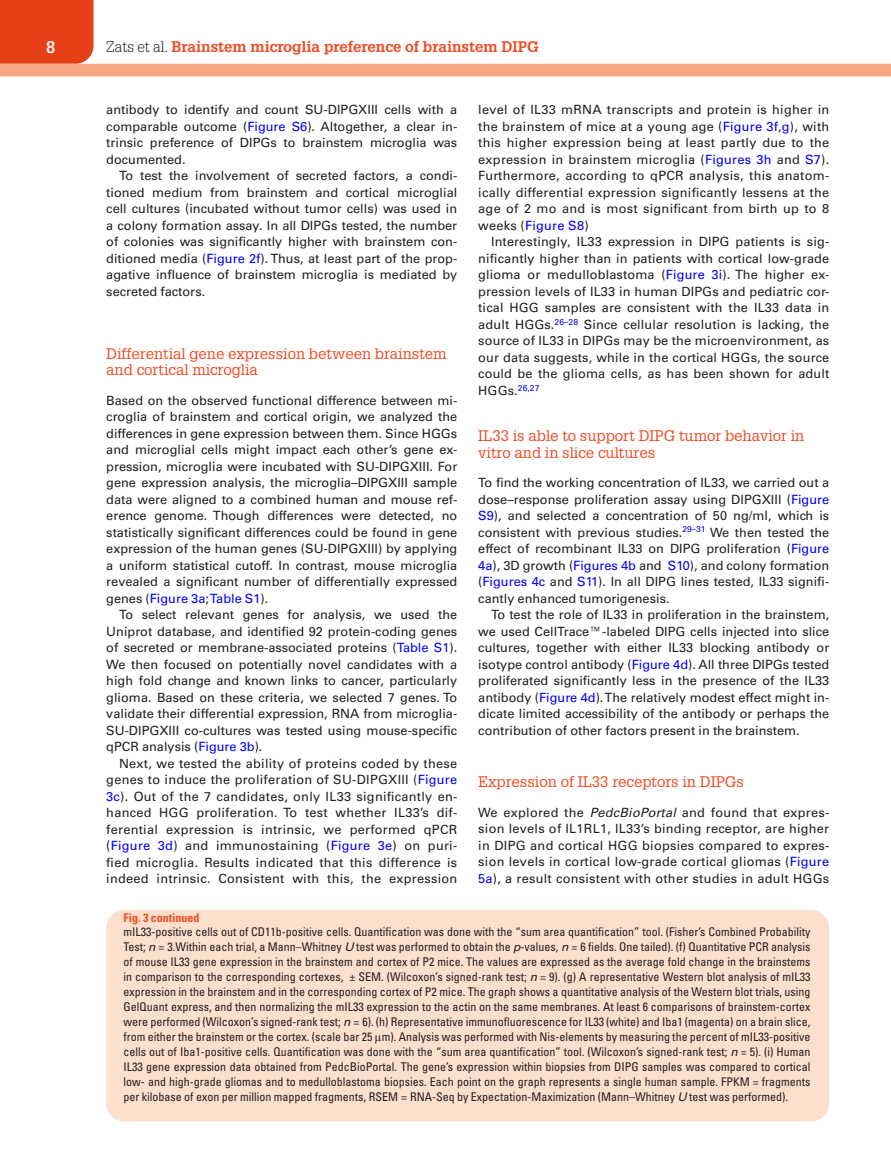
<style>
.page{position:relative;width:891px;height:1175px;background:#fff}
.page>*{position:absolute;margin:0;border:0;box-sizing:border-box;transform-origin:0 0}
.t1{font:700 16.5px "Glypha LT Std";color:#fff}
.HeadB{font:15px/16.5px "Glypha LT Std";color:#f04b22}
.t2{font:15px "Glypha LT Std Bold 2";color:#f04b22}
.TextInd{font:12.75px/16.5px "Univers LT Std";color:#231f20;text-align:justify}
.Text{font:12.75px/16.5px "Univers LT Std";color:#231f20;text-align:justify}
.FigCapt{font:condensed 12px/15px "Univers LT Std";color:#231f20;text-align:justify}
.FigCapt_1{font:700 condensed 12px "Univers LT Std";color:#f04b22}
.s1{font-family:"Glypha LT Std";font-weight:300;color:#231f20}
.s2{color:#00f}
.s3{font-style:italic}
.s4{font-style:italic;font-stretch:normal}
.s5{font-family:"Gandhari Unicode";font-stretch:normal}
</style>
<div class="page">
<div style="left:0;top:0;width:94px;height:64px;background:#e73f18"></div>
<div style="left:0;top:64px;width:891px;height:12px;background:#f5a882"></div>
<div style="left:115px;top:915px;width:706px;height:193px;background:#fcdfcd"></div>
<div style="left:106px;top:910px;width:723px;height:211px;border:13px solid #fcdfcd;border-radius:12px"></div>
<p class="t1" style="left:46px;top:37px;width:11px">8</p>
<p class="t2" style="left:106px;top:37px;width:434px"><span class="s1">Zats et al.</span> Brainstem microglia preference of brainstem DIPG</p>
<p class="TextInd" style="left:106px;top:102px;width:353px">antibody to identify and count SU-DIPGXIII cells with a comparable outcome (<span class="s2">Figure S6</span>). Altogether, a clear in&shy;trinsic preference of DIPGs to brainstem microglia was documented.</p>
<p class="TextInd" style="left:106px;top:168px;width:353px;text-indent:13px">To test the involvement of secreted factors, a condi&shy;tioned medium from brainstem and cortical microglial cell cultures (incubated without tumor cells) was used in a colony formation assay. In all DIPGs tested, the number of colonies was significantly higher with brainstem con&shy;ditioned media (<span class="s2">Figure 2f</span>). Thus, at least part of the prop&shy;agative influence of brainstem microglia is mediated by secreted factors.</p>
<h3 class="HeadB" style="left:106px;top:345px;width:342px">Differential gene expression between brainstem and cortical microglia</h3>
<p class="Text" style="left:106px;top:392px;width:353px">Based on the observed functional difference between mi&shy;croglia of brainstem and cortical origin, we analyzed the differences in gene expression between them. Since HGGs and microglial cells might impact each other’s gene ex&shy;pression, microglia were incubated with SU-DIPGXIII. For gene expression analysis, the microglia–DIPGXIII sample data were aligned to a combined human and mouse ref&shy;erence genome. Though differences were detected, no statistically significant differences could be found in gene expression of the human genes (SU-DIPGXIII) by applying a uniform statistical cutoff. In contrast, mouse microglia revealed a significant number of differentially expressed genes (<span class="s2">Figure 3a</span>; <span class="s2">Table S1</span>).</p>
<p class="TextInd" style="left:106px;top:606px;width:353px;text-indent:13px">To select relevant genes for analysis, we used the Uniprot database, and identified 92 protein-coding genes of secreted or membrane-associated proteins (<span class="s2">Table S1</span>).<br>We then focused on potentially novel candidates with a high fold change and known links to cancer, particularly glioma. Based on these criteria, we selected 7 genes. To validate their differential expression, RNA from microglia-SU-DIPGXIII co-cultures was tested using mouse-specific qPCR analysis (<span class="s2">Figure 3b</span>).</p>
<p class="TextInd" style="left:106px;top:755px;width:353px;text-indent:13px">Next, we tested the ability of proteins coded by these genes to induce the proliferation of SU-DIPGXIII (<span class="s2">Figure 3c</span>). Out of the 7 candidates, only IL33 significantly en&shy;hanced HGG proliferation. To test whether IL33’s dif&shy;ferential expression is intrinsic, we performed qPCR (<span class="s2">Figure 3d</span>) and immunostaining (<span class="s2">Figure 3e</span>) on puri&shy;fied microglia. Results indicated that this difference is indeed intrinsic. Consistent with this, the expression</p>
<p class="FigCapt_1" style="left:123px;top:910px;width:78px">Fig. 3 continued</p>
<p class="TextInd" style="left:478px;top:101px;width:353px">level of IL33 mRNA transcripts and protein is higher in the brainstem of mice at a young age (<span class="s2">Figure 3f</span>,<span class="s2">g</span>), with this higher expression being at least partly due to the expression in brainstem microglia (<span class="s2">Figures 3h</span> and <span class="s2">S7</span>).<br>Furthermore, according to qPCR analysis, this anatom&shy;ically differential expression significantly lessens at the age of 2 mo and is most significant from birth up to 8 weeks (<span class="s2">Figure S8</span>)</p>
<p class="TextInd" style="left:478px;top:233px;width:353px;text-indent:13px">Interestingly, IL33 expression in DIPG patients is sig&shy;nificantly higher than in patients with cortical low-grade glioma or medulloblastoma (<span class="s2">Figure 3i</span>). The higher ex&shy;pression levels of IL33 in human DIPGs and pediatric cor&shy;tical HGG samples are consistent with the IL33 data in adult HGGs.<sup>26–28</sup> Since cellular resolution is lacking, the source of IL33 in DIPGs may be the microenvironment, as our data suggests, while in the cortical HGGs, the source could be the glioma cells, as has been shown for adult HGGs.<sup>26</sup><sup>,</sup><sup>27</sup></p>
<h3 class="HeadB" style="left:478px;top:427px;width:328px">IL33 is able to support DIPG tumor behavior in vitro and in slice cultures</h3>
<p class="Text" style="left:478px;top:474px;width:353px">To find the working concentration of IL33, we carried out a dose–response proliferation assay using DIPGXIII (<span class="s2">Figure S9</span>), and selected a concentration of 50 ng/ml, which is consistent with previous studies.<sup>29–31</sup> We then tested the effect of recombinant IL33 on DIPG proliferation (<span class="s2">Figure 4a</span>), 3D growth (<span class="s2">Figures 4b</span> and <span class="s2">S10</span>), and colony formation (<span class="s2">Figures 4c</span> and <span class="s2">S11</span>). In all DIPG lines tested, IL33 signifi&shy;cantly enhanced tumorigenesis.</p>
<p class="TextInd" style="left:478px;top:606px;width:353px;text-indent:13px">To test the role of IL33 in proliferation in the brainstem, we used CellTrace™-labeled DIPG cells injected into slice cultures, together with either IL33 blocking antibody or isotype control antibody (<span class="s2">Figure 4d</span>). All three DIPGs tested proliferated significantly less in the presence of the IL33 antibody (<span class="s2">Figure 4d</span>). The relatively modest effect might in&shy;dicate limited accessibility of the antibody or perhaps the contribution of other factors present in the brainstem.</p>
<h3 class="HeadB" style="left:478px;top:773px;width:267px">Expression of IL33 receptors in DIPGs</h3>
<p class="Text" style="left:478px;top:804px;width:352px">We explored the <span class="s3">PedcBioPortal</span> and found that expres&shy;sion levels of IL1RL1, IL33’s binding receptor, are higher in DIPG and cortical HGG biopsies compared to expres&shy;sion levels in cortical low-grade cortical gliomas (<span class="s2">Figure 5a</span>), a result consistent with other studies in adult HGGs</p>
<p class="FigCapt" style="left:124px;top:924px;width:689px">mIL33-positive cells out of CD11b-positive cells. Quantification was done with the “sum area quantification” tool. (Fisher’s Combined Probability Test; <span class="s4">n</span> = 3.Within each trial, a Mann–Whitney <span class="s4">U</span> test was performed to obtain the <span class="s4">p</span>-values, <span class="s4">n</span> = 6 fields. One tailed). (f) Quantitative PCR analysis of mouse IL33 gene expression in the brainstem and cortex of P2 mice. The values are expressed as the average fold change in the brainstems in comparison to the corresponding cortexes, ± SEM. (Wilcoxon’s signed-rank test; <span class="s4">n</span> = 9). (g) A representative Western blot analysis of mIL33 expression in the brainstem and in the corresponding cortex of P2 mice. The graph shows a quantitative analysis of the Western blot trials, using GelQuant express, and then normalizing the mIL33 expression to the actin on the same membranes. At least 6 comparisons of brainstem-cortex were performed (Wilcoxon’s signed-rank test; <span class="s4">n</span> = 6). (h) Representative immunofluorescence for IL33 (white) and Iba1 (magenta) on a brain slice, from either the brainstem or the cortex. (scale bar 25 <span class="s5">μ</span>m). Analysis was performed with Nis-elements by measuring the percent of mIL33-positive cells out of Iba1-positive cells. Quantification was done with the “sum area quantification” tool. (Wilcoxon’s signed-rank test; <span class="s4">n</span> = 5). (i) Human IL33 gene expression data obtained from PedcBioPortal. The gene’s expression within biopsies from DIPG samples was compared to cortical low- and high-grade gliomas and to medulloblastoma biopsies. Each point on the graph represents a single human sample. FPKM = fragments per kilobase of exon per million mapped fragments, RSEM = RNA-Seq by Expectation-Maximization (Mann–Whitney <span class="s4">U</span> test was performed).</p>
</div>
